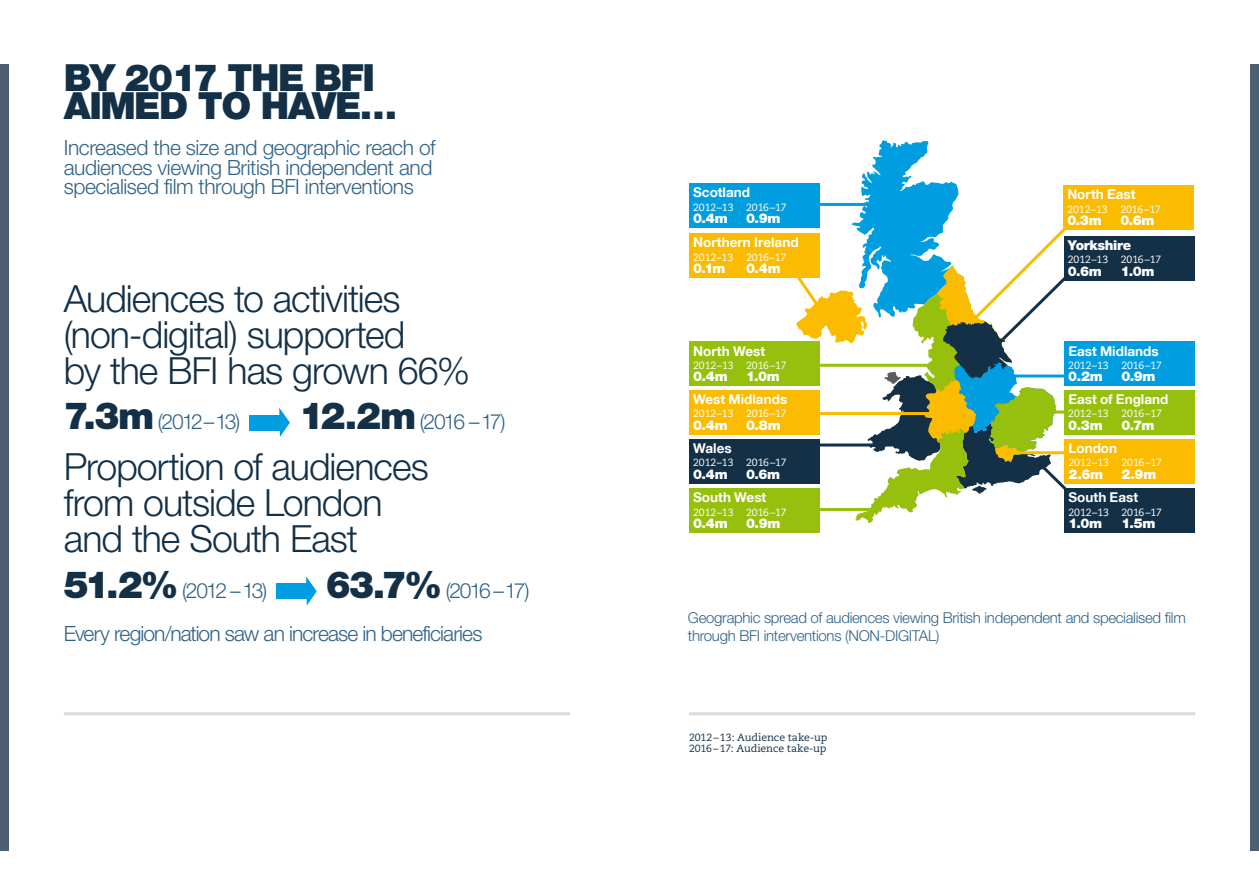
<style>
.page{position:relative;width:1259px;height:893px;background:#fff}
.page>*{position:absolute;margin:0;border:0;box-sizing:border-box;transform-origin:0 0}
.t1{font:300 37.5px/36px "Helvetica Neue LT Std";letter-spacing:-.025em;color:#133047}
.t2{font:900 37.5px/28.5px "Helvetica Neue LT Std";letter-spacing:-.04em;color:#133047}
.t3{font:300 21px/19.5px "Helvetica Neue LT Std";letter-spacing:-.02em;color:#2f6287}
.t4{font:300 21px/43.2px "Helvetica Neue LT Std";letter-spacing:-.045em;color:#2f6287}
.t5{font:300 15px/18px "Helvetica Neue LT Std";letter-spacing:-.02em;color:#2f6287}
.t6{font:700 13.5px "Helvetica Neue LT";color:#fff}
.t7{font:900 13.5px "Helvetica Neue LT Std";letter-spacing:-.02em;color:#fff}
.t8{font:10.5px "Caecilia";letter-spacing:-.005em;color:#fff}
.t9{font:10.5px/11.2px "Caecilia";letter-spacing:-.005em;color:#133047}
.s1{font-weight:900;font-size:37.5px;color:#133047}
</style>
<div class="page">
<hr style="left:64px;top:712px;width:506px;height:3px;background:#d9dadb">
<div style="left:689px;top:183px;width:131px;height:45px;background:#009ee0"></div>
<div style="left:1063px;top:185px;width:131px;height:45px;background:#fabb00"></div>
<div style="left:1063px;top:236px;width:131px;height:45px;background:#133047"></div>
<div style="left:1064px;top:341px;width:131px;height:45px;background:#009ee0"></div>
<div style="left:1064px;top:439px;width:131px;height:45px;background:#fabb00"></div>
<div style="left:1064px;top:488px;width:131px;height:45px;background:#133047"></div>
<div style="left:689px;top:488px;width:131px;height:45px;background:#97bf0d"></div>
<div style="left:689px;top:439px;width:131px;height:45px;background:#133047"></div>
<div style="left:689px;top:390px;width:131px;height:44px;background:#fabb00"></div>
<div style="left:689px;top:341px;width:131px;height:45px;background:#97bf0d"></div>
<div style="left:689px;top:233px;width:131px;height:45px;background:#fabb00"></div>
<div style="left:1064px;top:390px;width:131px;height:44px;background:#97bf0d"></div>
<svg style="left:792px;top:140px;width:279px;height:383px"></svg>
<hr style="left:997px;top:451px;width:117px;height:3px;background:#fabb00">
<hr style="left:820px;top:412px;width:116px;height:3px;background:#fabb00">
<hr style="left:820px;top:364px;width:116px;height:3px;background:#97bf0d">
<div style="left:0;top:64px;width:9px;height:786px;background:#4e5f74"></div>
<div style="left:1250px;top:64px;width:9px;height:786px;background:#4e5f74"></div>
<svg style="left:249px;top:408px;width:41px;height:29px"></svg>
<svg style="left:276px;top:576px;width:41px;height:30px"></svg>
<hr style="left:689px;top:712px;width:506px;height:3px;background:#d9dadb">
<h1 class="t2" style="left:64px;top:63px;width:335px">BY 2017 THE BFI<br>AIMED TO HAVE…</h1>
<h2 class="t3" style="left:64px;top:138px;width:373px">Increased the size and geographic reach of audiences viewing British independent and specialised film through BFI interventions</h2>
<h1 class="t1" style="left:64px;top:280px;width:408px">Audiences to activities (non-digital) supported<br>by the BFI has grown 66%</h1>
<h2 class="t3" style="left:64px;top:412px;width:178px"><span class="s1">7.3m</span> (2012–13)</h2>
<h2 class="t3" style="left:299px;top:412px;width:208px"><span class="s1">12.2m</span> (2016 –17)</h2>
<h1 class="t1" style="left:64px;top:448px;width:367px">Proportion of audiences from outside London and the South East</h1>
<h2 class="t3" style="left:64px;top:580px;width:205px"><span class="s1">51.2%</span> (2012 –13)</h2>
<h2 class="t4" style="left:64px;top:569px;width:467px;text-indent:262px"><span class="s1">63.7%</span> (2016 –17)<br>Every region/nation saw an increase in beneficiaries</h2>
<p class="t6" style="left:693px;top:184px;width:58px">Scotland</p>
<p class="t6" style="left:1067px;top:186px;width:70px">North East</p>
<p class="t8" style="left:693px;top:201px;width:42px">2012–13</p>
<p class="t7" style="left:693px;top:210px;width:36px">0.4m</p>
<p class="t8" style="left:746px;top:201px;width:42px">2016–17</p>
<p class="t7" style="left:746px;top:210px;width:36px">0.9m</p>
<p class="t6" style="left:693px;top:234px;width:107px">Northern Ireland</p>
<p class="t8" style="left:693px;top:251px;width:42px">2012–13</p>
<p class="t7" style="left:693px;top:260px;width:34px">0.1m</p>
<p class="t8" style="left:746px;top:251px;width:42px">2016–17</p>
<p class="t7" style="left:746px;top:260px;width:36px">0.4m</p>
<p class="t8" style="left:1067px;top:203px;width:42px">2012–13</p>
<p class="t7" style="left:1067px;top:212px;width:36px">0.3m</p>
<p class="t8" style="left:1067px;top:253px;width:42px">2012–13</p>
<p class="t7" style="left:1067px;top:263px;width:36px">0.6m</p>
<p class="t8" style="left:1120px;top:203px;width:42px">2016–17</p>
<p class="t7" style="left:1120px;top:212px;width:36px">0.6m</p>
<p class="t8" style="left:1121px;top:253px;width:42px">2016–17</p>
<p class="t7" style="left:1121px;top:263px;width:35px">1.0m</p>
<p class="t7" style="left:1067px;top:237px;width:65px">Yorkshire</p>
<p class="t6" style="left:693px;top:343px;width:73px">North West</p>
<p class="t6" style="left:1068px;top:343px;width:92px">East Midlands</p>
<p class="t8" style="left:693px;top:359px;width:42px">2012–13</p>
<p class="t7" style="left:693px;top:368px;width:36px">0.4m</p>
<p class="t8" style="left:746px;top:359px;width:42px">2016–17</p>
<p class="t7" style="left:746px;top:368px;width:35px">1.0m</p>
<p class="t8" style="left:1068px;top:359px;width:42px">2012–13</p>
<p class="t7" style="left:1068px;top:368px;width:36px">0.2m</p>
<p class="t8" style="left:1121px;top:359px;width:42px">2016–17</p>
<p class="t7" style="left:1121px;top:368px;width:36px">0.9m</p>
<p class="t6" style="left:693px;top:391px;width:96px">West Midlands</p>
<p class="t6" style="left:1068px;top:391px;width:102px">East of England</p>
<p class="t8" style="left:693px;top:407px;width:42px">2012–13</p>
<p class="t7" style="left:693px;top:417px;width:36px">0.4m</p>
<p class="t8" style="left:746px;top:407px;width:42px">2016–17</p>
<p class="t7" style="left:746px;top:417px;width:36px">0.8m</p>
<p class="t8" style="left:1068px;top:407px;width:42px">2012–13</p>
<p class="t7" style="left:1068px;top:417px;width:36px">0.3m</p>
<p class="t8" style="left:1121px;top:407px;width:42px">2016–17</p>
<p class="t7" style="left:1121px;top:417px;width:35px">0.7m</p>
<p class="t6" style="left:693px;top:440px;width:40px">Wales</p>
<p class="t6" style="left:1068px;top:440px;width:50px">London</p>
<p class="t8" style="left:693px;top:457px;width:42px">2012–13</p>
<p class="t7" style="left:693px;top:466px;width:36px">0.4m</p>
<p class="t8" style="left:746px;top:457px;width:42px">2016–17</p>
<p class="t7" style="left:746px;top:466px;width:36px">0.6m</p>
<p class="t8" style="left:1068px;top:457px;width:42px">2012–13</p>
<p class="t7" style="left:1068px;top:466px;width:36px">2.6m</p>
<p class="t8" style="left:1068px;top:506px;width:42px">2012–13</p>
<p class="t7" style="left:1068px;top:515px;width:35px">1.0m</p>
<p class="t8" style="left:1121px;top:457px;width:42px">2016–17</p>
<p class="t7" style="left:1121px;top:466px;width:36px">2.9m</p>
<p class="t8" style="left:1121px;top:506px;width:42px">2016–17</p>
<p class="t7" style="left:1121px;top:515px;width:35px">1.5m</p>
<p class="t6" style="left:693px;top:489px;width:75px">South West</p>
<p class="t6" style="left:1068px;top:489px;width:71px">South East</p>
<p class="t8" style="left:693px;top:506px;width:42px">2012–13</p>
<p class="t7" style="left:693px;top:515px;width:36px">0.4m</p>
<p class="t8" style="left:746px;top:506px;width:42px">2016–17</p>
<p class="t7" style="left:746px;top:515px;width:36px">0.9m</p>
<h3 class="t5" style="left:688px;top:609px;width:499px">Geographic spread of audiences viewing British independent and specialised film through BFI interventions (NON-DIGITAL)</h3>
<p class="t9" style="left:689px;top:732px;width:140px">2012 – 13: Audience take-up<br>2016 – 17: Audience take-up</p>
</div>
